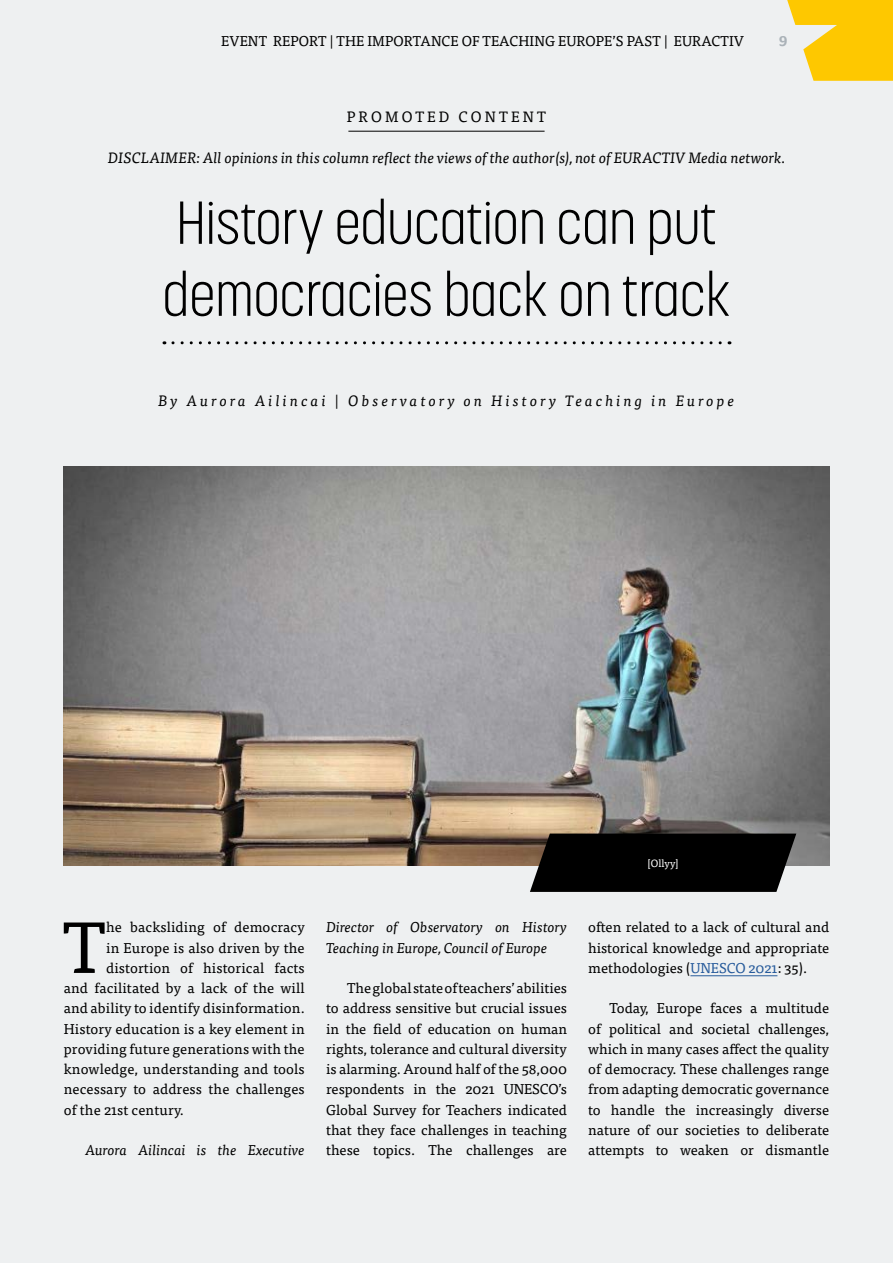
<style>
.page{position:relative;width:893px;height:1263px;background:#eef0f1}
.page>*{position:absolute;margin:0;border:0;box-sizing:border-box;transform-origin:0 0}
.t1{font:72.6px "Tisa Pro";color:#000}
.t2{font:300 60px/72px "Korolev Condensed";color:#000}
.t3{font:italic 15px "Tisa Pro";color:#000}
.t4{font:italic 15px "Tisa Pro";letter-spacing:.2em;color:#000}
.t5{font:15px "Tisa Pro";letter-spacing:.21em;color:#000}
.t6{font:14.25px/20.2px "Tisa Pro";letter-spacing:.01em;color:#000;text-align:justify}
.t7{font:italic 14.25px/20.2px "Tisa Pro";color:#000}
.t8{font:700 14.25px "Tisa Pro";color:#aab2b8}
.t9{font:10.5px "Tisa Pro";color:#fff}
.s1{color:#275b9b}
</style>
<div class="page">
<svg style="left:787px;top:0;width:106px;height:81px"></svg>
<img style="left:64px;top:467px;width:765px;height:398px">
<svg style="left:530px;top:833px;width:266px;height:59px;background:#0e0d0c"></svg>
<hr style="left:690px;top:975px;width:87px;height:1px;background:#275b9b">
<svg style="left:173px;top:341px;width:557px;height:3px"></svg>
<hr style="left:348px;top:131px;width:197px;height:1px;background:#000">
<p class="t6" style="left:221px;top:30px;width:524px">EVENT REPORT | THE IMPORTANCE OF TEACHING EUROPE’S PAST | EURACTIV</p>
<p class="t8" style="left:779px;top:29px;width:10px">9</p>
<p class="t5" style="left:347px;top:106px;width:201px">PROMOTED CONTENT</p>
<p class="t3" style="left:108px;top:147px;width:679px">DISCLAIMER: All opinions in this column reflect the views of the author(s), not of EURACTIV Media network.</p>
<h2 class="t2" style="left:162px;top:186px;width:570px">History education can put democracies back on track</h2>
<p class="t4" style="left:158px;top:390px;width:578px">By Aurora Ailincai | Observatory on History Teaching in Europe</p>
<h1 class="t1" style="left:63px;top:894px;width:44px">T</h1>
<p class="t6" style="left:106px;top:916px;width:200px">he backsliding of democracy</p>
<p class="t6" style="left:106px;top:937px;width:200px">in Europe is also driven by the</p>
<p class="t6" style="left:106px;top:957px;width:200px">distortion of historical facts</p>
<p class="t6" style="left:64px;top:977px;width:242px">and facilitated by a lack of the will</p>
<p class="t6" style="left:64px;top:997px;width:242px">and ability to identify disinformation.</p>
<p class="t6" style="left:64px;top:1018px;width:242px">History education is a key element in</p>
<p class="t6" style="left:64px;top:1038px;width:242px">providing future generations with the</p>
<p class="t6" style="left:64px;top:1058px;width:242px">knowledge, understanding and tools</p>
<p class="t6" style="left:64px;top:1078px;width:242px">necessary to address the challenges</p>
<p class="t6" style="left:64px;top:1099px;width:122px">of the 21st century.</p>
<p class="t7" style="left:85px;top:1139px;width:221px">Aurora Ailincai is the Executive</p>
<p class="t7" style="left:326px;top:916px;width:242px">Director of Observatory on History<br>Teaching in Europe, Council of Europe</p>
<p class="t6" style="left:326px;top:977px;width:242px;text-indent:21px">The global state of teachers’ abilities to address sensitive but crucial issues in the field of education on human rights, tolerance and cultural diversity is alarming. Around half of the 58,000 respondents in the 2021 UNESCO’s Global Survey for Teachers indicated that they face challenges in teaching these topics. The challenges are</p>
<p class="t9" style="left:647px;top:855px;width:33px">[Ollyy]</p>
<p class="t6" style="left:588px;top:916px;width:242px">often related to a lack of cultural and historical knowledge and appropriate methodologies (<span class="s1">UNESCO 2021</span>: 35).</p>
<p class="t6" style="left:588px;top:997px;width:242px;text-indent:21px">Today, Europe faces a multitude of political and societal challenges, which in many cases affect the quality of democracy. These challenges range from adapting democratic governance to handle the increasingly diverse nature of our societies to deliberate attempts to weaken or dismantle</p>
</div>
